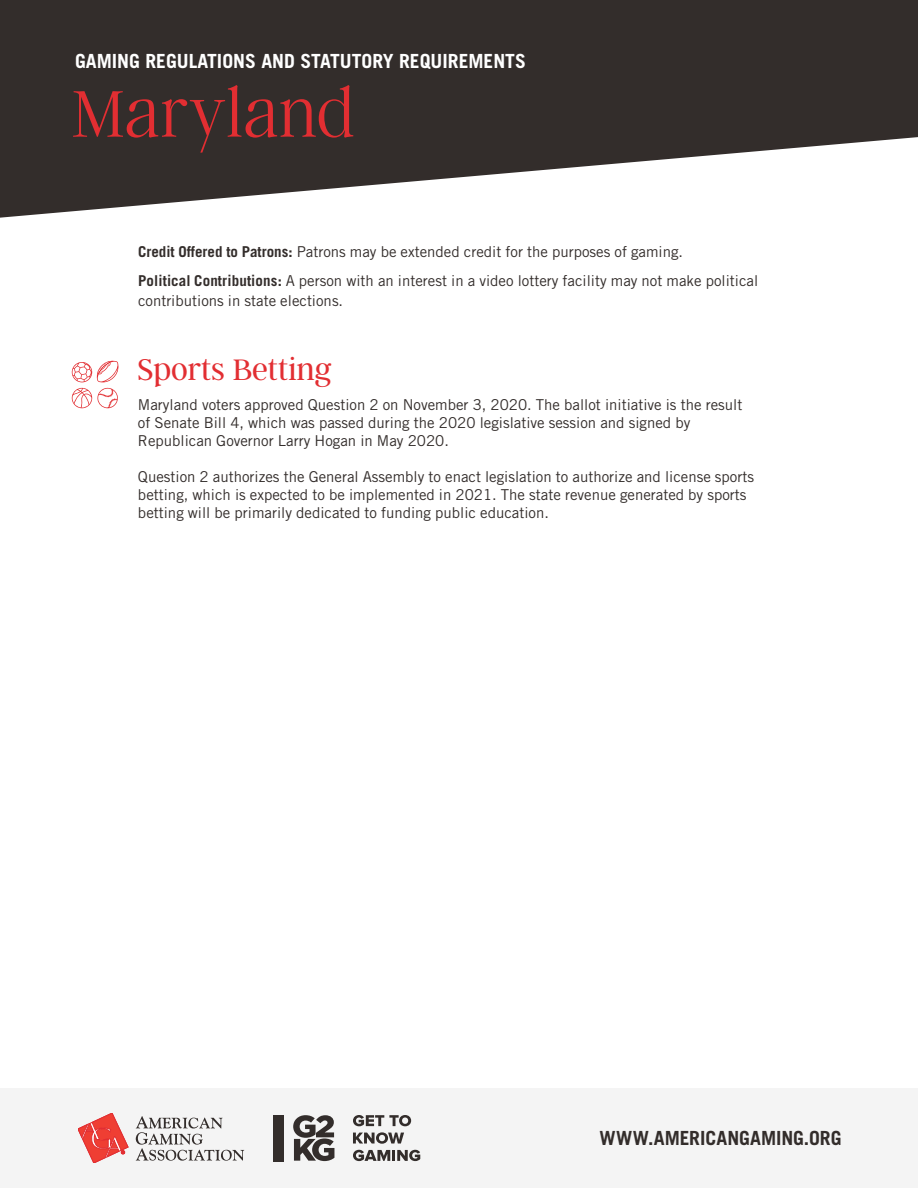
<style>
.page{position:relative;width:918px;height:1188px;background:#fff}
.page>*{position:absolute;margin:0;border:0;box-sizing:border-box;transform-origin:0 0}
.t1{font:100 73.5px "Argent CF";letter-spacing:.01em;color:#e22e32}
.t2{font:300 33px "Argent CF";color:#e22e32}
.t3{font:700 19.5px "Trade Gothic LT Std";color:#fff}
.t4{font:700 19.5px "Trade Gothic LT Std";color:#332d2b}
.t5{font:15px/18px "Trade Gothic LT Std";color:#332d2b}
.s1{font-weight:700}
</style>
<div class="page">
<svg style="left:0;top:0;width:918px;height:218px;fill:#332d2b"></svg>
<div style="left:0;top:1088px;width:918px;height:100px;background:#f4f4f4"></div>
<svg style="left:78px;top:1113px;width:50px;height:50px"></svg>
<svg style="left:136px;top:1116px;width:108px;height:45px"></svg>
<svg style="left:293px;top:1115px;width:41px;height:46px"></svg>
<div style="left:273px;top:1115px;width:10px;height:46px;background:#332d2b"></div>
<svg style="left:353px;top:1132px;width:51px;height:12px"></svg>
<svg style="left:353px;top:1150px;width:67px;height:11px"></svg>
<svg style="left:353px;top:1115px;width:58px;height:11px"></svg>
<svg style="left:72px;top:388px;width:46px;height:20px"></svg>
<svg style="left:72px;top:361px;width:46px;height:21px"></svg>
<h3 class="t3" style="left:75px;top:50px;width:452px">GAMING REGULATIONS AND STATUTORY REQUIREMENTS</h3>
<h1 class="t1" style="left:72px;top:76px;width:284px">Maryland</h1>
<p class="t5" style="left:138px;top:237px;width:622px;line-height:29.1px"><span class="s1">Credit Offered to Patrons:</span> Patrons may be extended credit for the purposes of gaming.<br><span class="s1">Political Contributions:</span> A person with an interest in a video lottery facility may not make political</p>
<p class="t5" style="left:138px;top:291px;width:207px">contributions in state elections.</p>
<h2 class="t2" style="left:138px;top:352px;width:195px">Sports Betting</h2>
<p class="t5" style="left:138px;top:395px;width:606px">Maryland voters approved Question 2 on November 3, 2020. The ballot initiative is the result of Senate Bill 4, which was passed during the 2020 legislative session and signed by<br>Republican Governor Larry Hogan in May 2020.</p>
<p class="t5" style="left:138px;top:467px;width:618px">Question 2 authorizes the General Assembly to enact legislation to authorize and license sports betting, which is expected to be implemented in 2021. The state revenue generated by sports betting will be primarily dedicated to funding public education.</p>
<h3 class="t4" style="left:599px;top:1126px;width:244px">WWW.AMERICANGAMING.ORG</h3>
</div>
